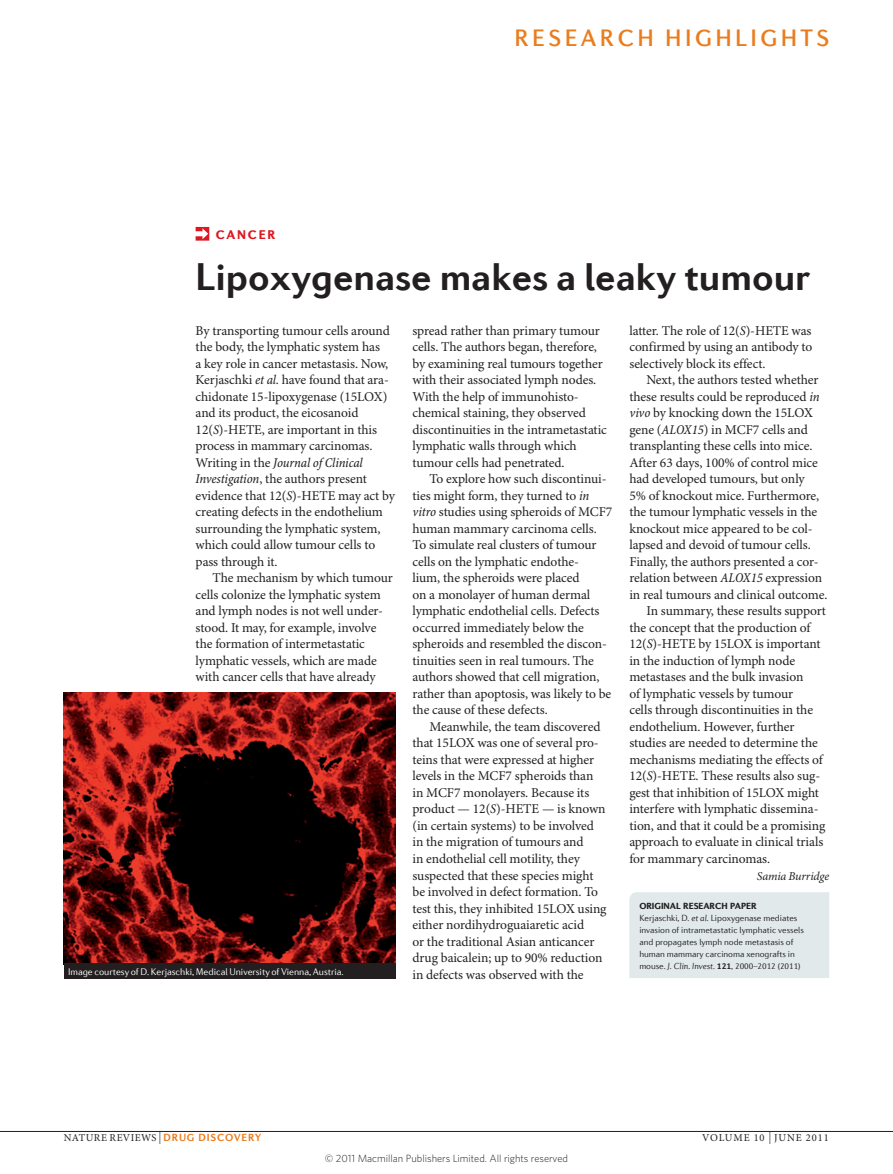
<style>
.page{position:relative;width:893px;height:1174px;background:#fff}
.page>*{position:absolute;margin:0;border:0;box-sizing:border-box;transform-origin:0 0}
.t1{font:700 39px "Diverda Sans Com";color:#231f20}
.sectionheader{font:500 24px "Diverda Sans Com";letter-spacing:.14em;color:#ea7c1d}
.bodyindent{font:13.5px/16.5px "Minion Pro";letter-spacing:-.005em;color:#231f20}
.bodyfirst{font:13.5px/16.5px "Minion Pro";letter-spacing:-.01em;color:#231f20}
.ministrap{font:900 12.75px "Diverda Sans Com";letter-spacing:.14em;color:#dc1820}
.author{font:italic 12px "Minion Pro";letter-spacing:-.01em;color:#231f20}
.t2{font:300 10.5px "Whitney";color:#231f20}
.t3{font:10.5px "Minion Pro";letter-spacing:.04em;color:#231f20}
.t4{font:10.5px "Minion Pro";letter-spacing:.085em;color:#231f20}
.creditstyle{font:300 9.75px "Diverda Sans Com";letter-spacing:-.005em;color:#fff}
.t5{font:300 9px/12px "Diverda Sans Com";letter-spacing:-.005em;color:#231f20}
.s1{font-family:"Minion Pro Cn It Capt"}
.s2{font-weight:900}
.s3{font-family:"Diverda Sans Com Light 2";font-weight:400}
.s4{font-family:"Diverda Sans Com Light Italic 2";font-weight:400}
.s5{font-style:italic}
.s6{font-weight:700}
.s7{font-size:12px}
.s8{font-family:"Diverda Sans Com";font-weight:700;color:#ea7c1d}
</style>
<div class="page">
<img style="left:64px;top:692px;width:331px;height:271px">
<div style="left:64px;top:963px;width:331px;height:16px;background:#231f20"></div>
<hr style="left:0;top:1131px;width:893px;height:1px;background:#231f20">
<div style="left:629px;top:892px;width:200px;height:86px;background:#e1e9ea"></div>
<svg style="left:196px;top:227px;width:13px;height:14px"></svg>
<p class="sectionheader" style="left:514px;top:24px;width:316px">RESEARCH HIGHLIGHTS</p>
<p class="ministrap" style="left:216px;top:227px;width:61px">CANCER</p>
<p class="t1" style="left:196px;top:253px;width:616px">Lipoxygenase makes a leaky tumour</p>
<p class="bodyfirst" style="left:196px;top:323px;width:201px">By transporting tumour cells around the body, the lymphatic system has<br>a key role in cancer metastasis. Now, Kerjaschki <span class="s1">et al.</span> have found that ara&shy;chidonate 15-lipoxygenase (15LOX) and its product, the eicosanoid 12(<span class="s1">S</span>)-HETE, are important in this process in mammary carcinomas.<br>Writing in the <span class="s1">Journal of Clinical Investigation</span>, the authors present evidence that 12(<span class="s1">S</span>)-HETE may act by creating defects in the endothelium surrounding the lymphatic system, which could allow tumour cells to pass through it.</p>
<p class="bodyindent" style="left:196px;top:570px;width:199px;text-indent:17px">The mechanism by which tumour cells colonize the lymphatic system and lymph nodes is not well under&shy;stood. It may, for example, involve the formation of intermetastatic lymphatic vessels, which are made with cancer cells that have already</p>
<p class="creditstyle" style="left:68px;top:966px;width:277px">Image courtesy of D. Kerjaschki, Medical University of Vienna, Austria.</p>
<p class="bodyindent" style="left:412px;top:323px;width:196px">spread rather than primary tumour cells. The authors began, therefore, by examining real tumours together with their associated lymph nodes.<br>With the help of immunohisto&shy;chemical staining, they observed discontinuities in the intrametastatic lymphatic walls through which tumour cells had penetrated.</p>
<p class="bodyindent" style="left:412px;top:471px;width:201px;text-indent:17px">To explore how such discontinui&shy;ties might form, they turned to <span class="s1">in vitro</span> studies using spheroids of MCF7 human mammary carcinoma cells.<br>To simulate real clusters of tumour cells on the lymphatic endothe-<br>lium, the spheroids were placed<br>on a monolayer of human dermal lymphatic endothelial cells. Defects occurred immediately below the spheroids and resembled the discon&shy;tinuities seen in real tumours. The authors showed that cell migration, rather than apoptosis, was likely to be the cause of these defects.</p>
<p class="bodyindent" style="left:412px;top:719px;width:196px;text-indent:17px">Meanwhile, the team discovered that 15LOX was one of several pro&shy;teins that were expressed at higher levels in the MCF7 spheroids than in MCF7 monolayers. Because its product — 12(<span class="s1">S</span>)-HETE — is known (in certain systems) to be involved in the migration of tumours and<br>in endothelial cell motility, they suspected that these species might be involved in defect formation. To test this, they inhibited 15LOX using either nordihydroguaiaretic acid<br>or the traditional Asian anticancer drug baicalein; up to 90% reduction in defects was observed with the</p>
<p class="bodyindent" style="left:629px;top:323px;width:185px;text-align:justify">latter. The role of 12(<span class="s1">S</span>)-HETE was confirmed by using an antibody to selectively block its effect.</p>
<p class="bodyindent" style="left:629px;top:372px;width:200px;text-indent:17px">Next, the authors tested whether these results could be reproduced <span class="s1">in vivo</span> by knocking down the 15LOX gene (<span class="s1">ALOX15</span>) in MCF7 cells and transplanting these cells into mice.<br>After 63 days, 100% of control mice had developed tumours, but only<br>5% of knockout mice. Furthermore, the tumour lymphatic vessels in the knockout mice appeared to be col&shy;lapsed and devoid of tumour cells.<br>Finally, the authors presented a cor&shy;relation between <span class="s1">ALOX15</span> expression in real tumours and clinical outcome.</p>
<p class="bodyindent" style="left:629px;top:603px;width:198px;text-indent:17px">In summary, these results support the concept that the production of 12(<span class="s1">S</span>)-HETE by 15LOX is important in the induction of lymph node metastases and the bulk invasion<br>of lymphatic vessels by tumour<br>cells through discontinuities in the endothelium. However, further studies are needed to determine the mechanisms mediating the effects of 12(<span class="s1">S</span>)-HETE. These results also sug&shy;gest that inhibition of 15LOX might interfere with lymphatic dissemina&shy;tion, and that it could be a promising approach to evaluate in clinical trials for mammary carcinomas.</p>
<p class="author" style="left:757px;top:868px;width:74px">Samia Burridge</p>
<p class="t5" style="left:639px;top:899px;width:166px"><span class="s2">ORIGINAL RESEARCH PAPER<br></span><span class="s3">Kerjaschki, D.</span> <span class="s4">et al.</span> Lipoxygenase mediates invasion of intrametastatic lymphatic vessels and propagates lymph node metastasis of human mammary carcinoma xenografts in mouse. <span class="s5">J. Clin. Invest.</span> <span class="s6">121</span>, 2000–2012 (2011)</p>
<p class="t3" style="left:64px;top:1131px;width:199px">NATURE REVIEWS <span class="s7">|</span> <span class="s8">DRUG DISCOVERY</span></p>
<p class="t4" style="left:702px;top:1131px;width:128px">VOLUME 10 <span class="s7">|</span> JUNE 2011</p>
<p class="t2" style="left:325px;top:1151px;width:245px">© 2011 Macmillan Publishers Limited. All rights reserved</p>
</div>
